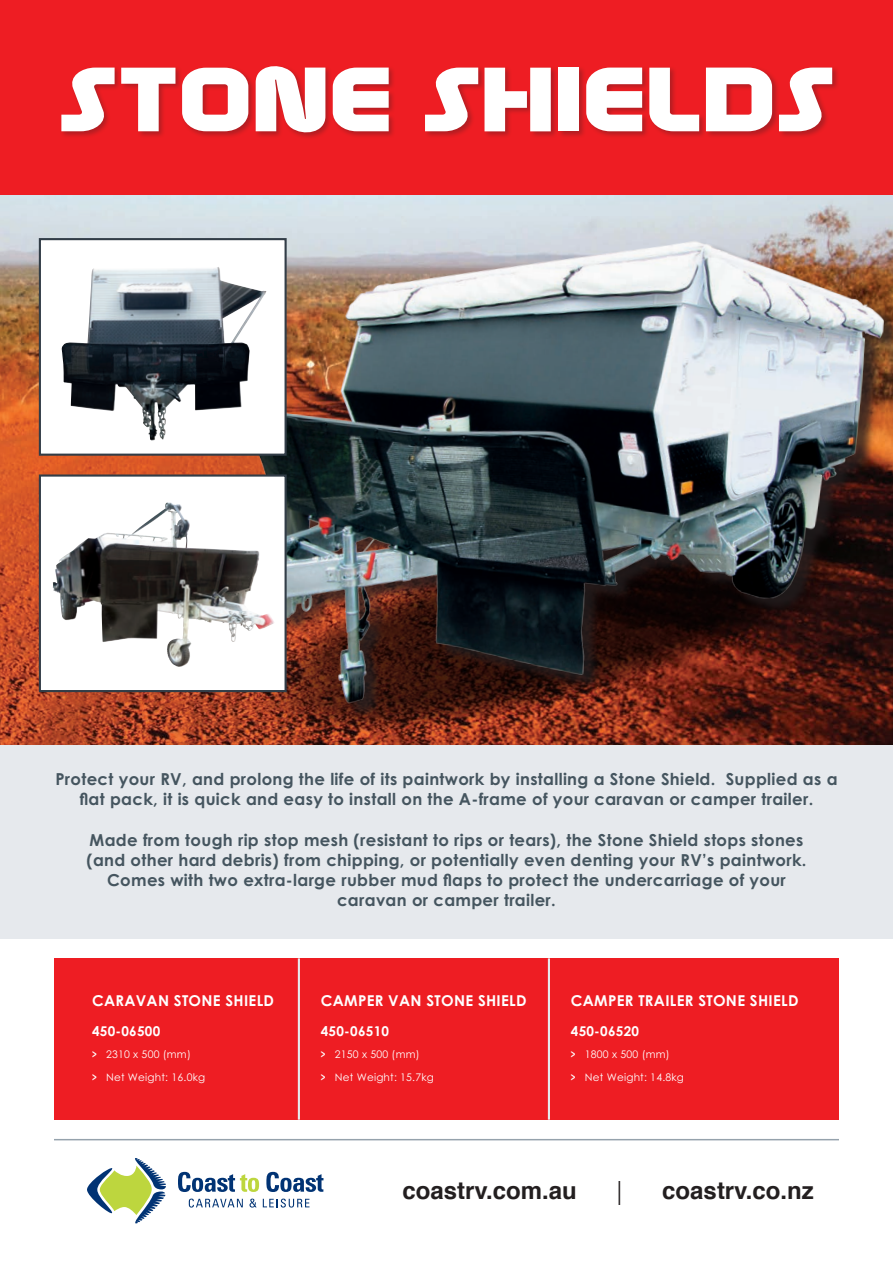
<style>
.page{position:relative;width:893px;height:1263px;background:#fff}
.page>*{position:absolute;margin:0;border:0;box-sizing:border-box;transform-origin:0 0}
.t1{font:90.9px "Age";letter-spacing:.025em;color:#fff;scale:1.24 1}
.t2{font:700 24px "Helvetica";color:#231f20}
.t3{font:300 24px "Helvetica";color:#231f20}
.t4{font:700 16.5px/19.8px "Century Gothic";letter-spacing:.02em;color:#45555f;text-align:center}
.t5{font:700 15px "Century Gothic";letter-spacing:.02em;color:#fff}
.t6{font:700 13.5px "Century Gothic";letter-spacing:.02em;color:#fff}
.t7{font:10.5px/22.5px "Century Gothic";letter-spacing:.02em;color:#fff}
.s1{font-weight:700}
</style>
<div class="page">
<div style="left:54px;top:958px;width:785px;height:162px;background:#ee1d23"></div>
<div style="left:0;top:0;width:893px;height:196px;background:#ee1d23"></div>
<svg style="left:87px;top:1158px;width:79px;height:66px"></svg>
<svg style="left:178px;top:1172px;width:81px;height:20px"></svg>
<svg style="left:266px;top:1172px;width:57px;height:20px"></svg>
<svg style="left:189px;top:1198px;width:54px;height:9px"></svg>
<svg style="left:249px;top:1198px;width:8px;height:9px"></svg>
<svg style="left:263px;top:1198px;width:46px;height:9px"></svg>
<div style="left:0;top:744px;width:893px;height:195px;background:#e6e9ed"></div>
<div style="left:60px;top:64px;width:779px;height:75px;background:#231f20;opacity:.3"></div>
<hr style="left:54px;top:1139px;width:785px;height:1px;background:#95a2ac">
<hr style="left:298px;top:958px;width:2px;height:162px;background:#e6e9ed">
<hr style="left:548px;top:958px;width:2px;height:162px;background:#e6e9ed">
<img style="left:0;top:196px;width:893px;height:548px">
<svg style="left:244px;top:725px;width:645px;height:20px"></svg>
<img style="left:165px;top:205px;width:728px;height:520px">
<div style="left:40px;top:239px;width:246px;height:216px;background:#fff"></div>
<img style="left:61px;top:267px;width:206px;height:174px">
<div style="left:39px;top:238px;width:248px;height:218px;border:2px solid #323d47"></div>
<div style="left:40px;top:475px;width:246px;height:216px;background:#fff"></div>
<img style="left:53px;top:508px;width:188px;height:159px">
<div style="left:39px;top:474px;width:248px;height:218px;border:2px solid #323d47"></div>
<h1 class="t1" style="left:60px;top:55px;width:626px">STONE SHIELDS</h1>
<p class="t4" style="left:55px;top:769px;width:784px">Protect your RV, and prolong the life of its paintwork by installing a Stone Shield. Supplied as a flat pack, it is quick and easy to install on the A-frame of your caravan or camper trailer.</p>
<p class="t4" style="left:86px;top:830px;width:722px">Made from tough rip stop mesh (resistant to rips or tears), the Stone Shield stops stones (and other hard debris) from chipping, or potentially even denting your RV’s paintwork.<br>Comes with two extra-large rubber mud flaps to protect the undercarriage of your caravan or camper trailer.</p>
<p class="t5" style="left:92px;top:991px;width:184px">CARAVAN STONE SHIELD</p>
<p class="t6" style="left:92px;top:1022px;width:70px">450-06500</p>
<p class="t7" style="left:92px;top:1043px;width:115px"><span class="s1">&gt;</span> 2310 x 500 (mm)<br><span class="s1">&gt;</span> Net Weight: 16.0kg</p>
<p class="t5" style="left:321px;top:991px;width:207px">CAMPER VAN STONE SHIELD</p>
<p class="t6" style="left:321px;top:1022px;width:70px">450-06510</p>
<p class="t7" style="left:321px;top:1043px;width:115px"><span class="s1">&gt;</span> 2150 x 500 (mm)<br><span class="s1">&gt;</span> Net Weight: 15.7kg</p>
<p class="t5" style="left:571px;top:991px;width:229px">CAMPER TRAILER STONE SHIELD</p>
<p class="t6" style="left:571px;top:1022px;width:70px">450-06520</p>
<p class="t7" style="left:571px;top:1043px;width:115px"><span class="s1">&gt;</span> 1800 x 500 (mm)<br><span class="s1">&gt;</span> Net Weight: 14.8kg</p>
<h2 class="t2" style="left:403px;top:1171px;width:176px">coastrv.com.au</h2>
<h2 class="t3" style="left:617px;top:1170px;width:7px">|</h2>
<h2 class="t2" style="left:662px;top:1171px;width:153px">coastrv.co.nz</h2>
</div>
